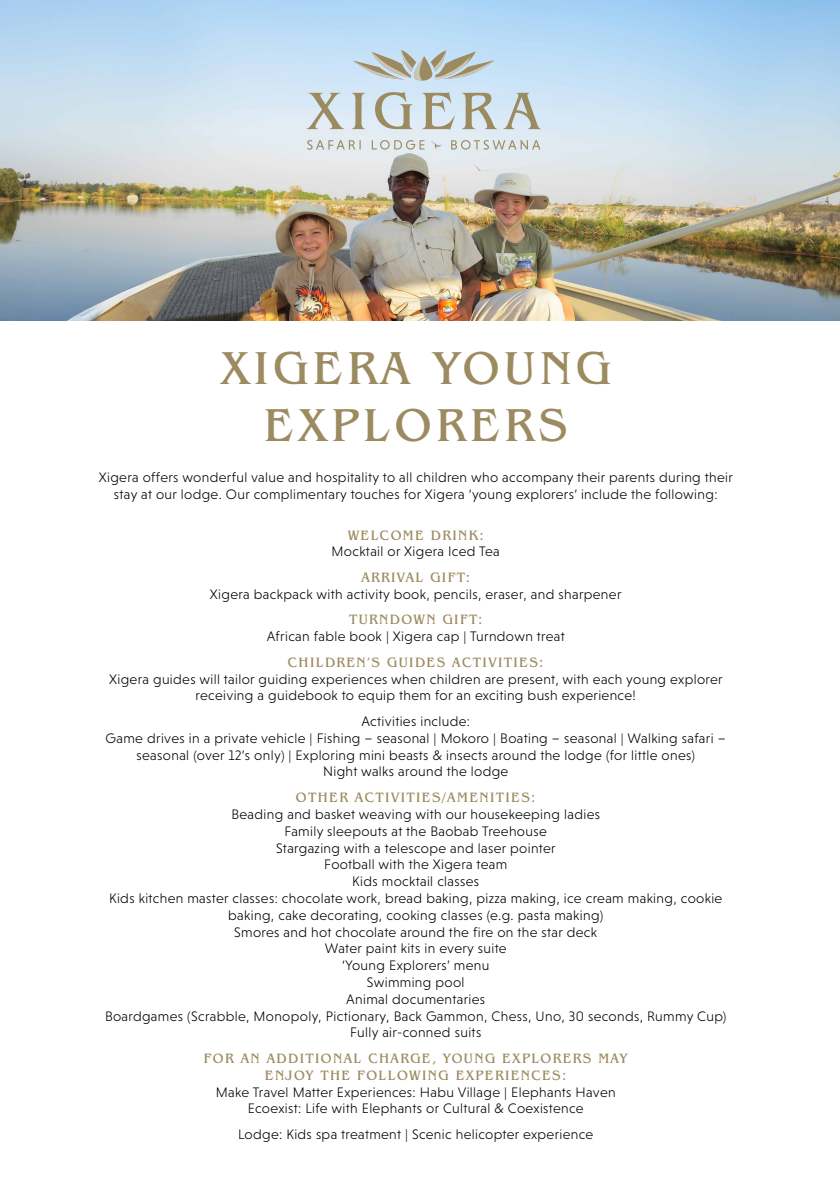
<style>
.page{position:relative;width:840px;height:1191px;background:#fff}
.page>*{position:absolute;margin:0;border:0;box-sizing:border-box;transform-origin:0 0}
.t1{font:47.6px/57.2px "Benguiat IT Cby BT";letter-spacing:.1em;color:#9c8b60;text-align:center}
.t2{font:300 14px/16.8px "Niveau Grotesk";letter-spacing:.025em;color:#000;text-align:center}
.t3{font:14px/16.8px "Benguiat IT Cby BT";letter-spacing:.1em;color:#9c8b60;text-align:center}
</style>
<div class="page">
<img style="left:0;top:0;width:839px;height:320px">
<svg style="left:306px;top:92px;width:234px;height:38px;background:#c7cecb"></svg>
<svg style="left:352px;top:50px;width:142px;height:31px;background:#bbc5c5"></svg>
<svg style="left:307px;top:140px;width:233px;height:10px;background:#d3d6d2"></svg>
<h1 class="t1" style="left:220px;top:339px;width:391px">XIGERA YOUNG<br>EXPLORERS</h1>
<p class="t2" style="left:99px;top:469px;width:635px">Xigera offers wonderful value and hospitality to all children who accompany their parents during their stay at our lodge. Our complimentary touches for Xigera ‘young explorers’ include the following:</p>
<p class="t3" style="left:347px;top:526px;width:137px">WELCOME DRINK:</p>
<p class="t2" style="left:331px;top:543px;width:170px">Mocktail or Xigera Iced Tea</p>
<p class="t3" style="left:361px;top:568px;width:110px">ARRIVAL GIFT:</p>
<p class="t2" style="left:210px;top:585px;width:413px">Xigera backpack with activity book, pencils, eraser, and sharpener</p>
<p class="t3" style="left:349px;top:611px;width:135px">TURNDOWN GIFT:</p>
<p class="t2" style="left:266px;top:628px;width:299px">African fable book | Xigera cap | Turndown treat</p>
<p class="t3" style="left:288px;top:653px;width:257px">CHILDREN’S GUIDES ACTIVITIES:</p>
<p class="t2" style="left:109px;top:670px;width:614px">Xigera guides will tailor guiding experiences when children are present, with each young explorer receiving a guidebook to equip them for an exciting bush experience!</p>
<p class="t2" style="left:106px;top:713px;width:621px">Activities include:<br>Game drives in a private vehicle | Fishing – seasonal | Mokoro | Boating – seasonal | Walking safari – seasonal (over 12’s only) | Exploring mini beasts &amp; insects around the lodge (for little ones)<br>Night walks around the lodge</p>
<p class="t3" style="left:296px;top:789px;width:241px">OTHER ACTIVITIES/AMENITIES:</p>
<p class="t2" style="left:105px;top:805px;width:622px">Beading and basket weaving with our housekeeping ladies<br>Family sleepouts at the Baobab Treehouse<br>Stargazing with a telescope and laser pointer<br>Football with the Xigera team<br>Kids mocktail classes<br>Kids kitchen master classes: chocolate work, bread baking, pizza making, ice cream making, cookie baking, cake decorating, cooking classes (e.g. pasta making)<br>Smores and hot chocolate around the fire on the star deck<br>Water paint kits in every suite<br>‘Young Explorers’ menu<br>Swimming pool<br>Animal documentaries<br>Boardgames (Scrabble, Monopoly, Pictionary, Back Gammon, Chess, Uno, 30 seconds, Rummy Cup)<br>Fully air-conned suits</p>
<p class="t3" style="left:204px;top:1049px;width:425px">FOR AN ADDITIONAL CHARGE, YOUNG EXPLORERS MAY<br>ENJOY THE FOLLOWING EXPERIENCES:</p>
<p class="t2" style="left:216px;top:1083px;width:401px">Make Travel Matter Experiences: Habu Village | Elephants Haven<br>Ecoexist: Life with Elephants or Cultural &amp; Coexistence</p>
<p class="t2" style="left:238px;top:1125px;width:356px">Lodge: Kids spa treatment | Scenic helicopter experience</p>
</div>
